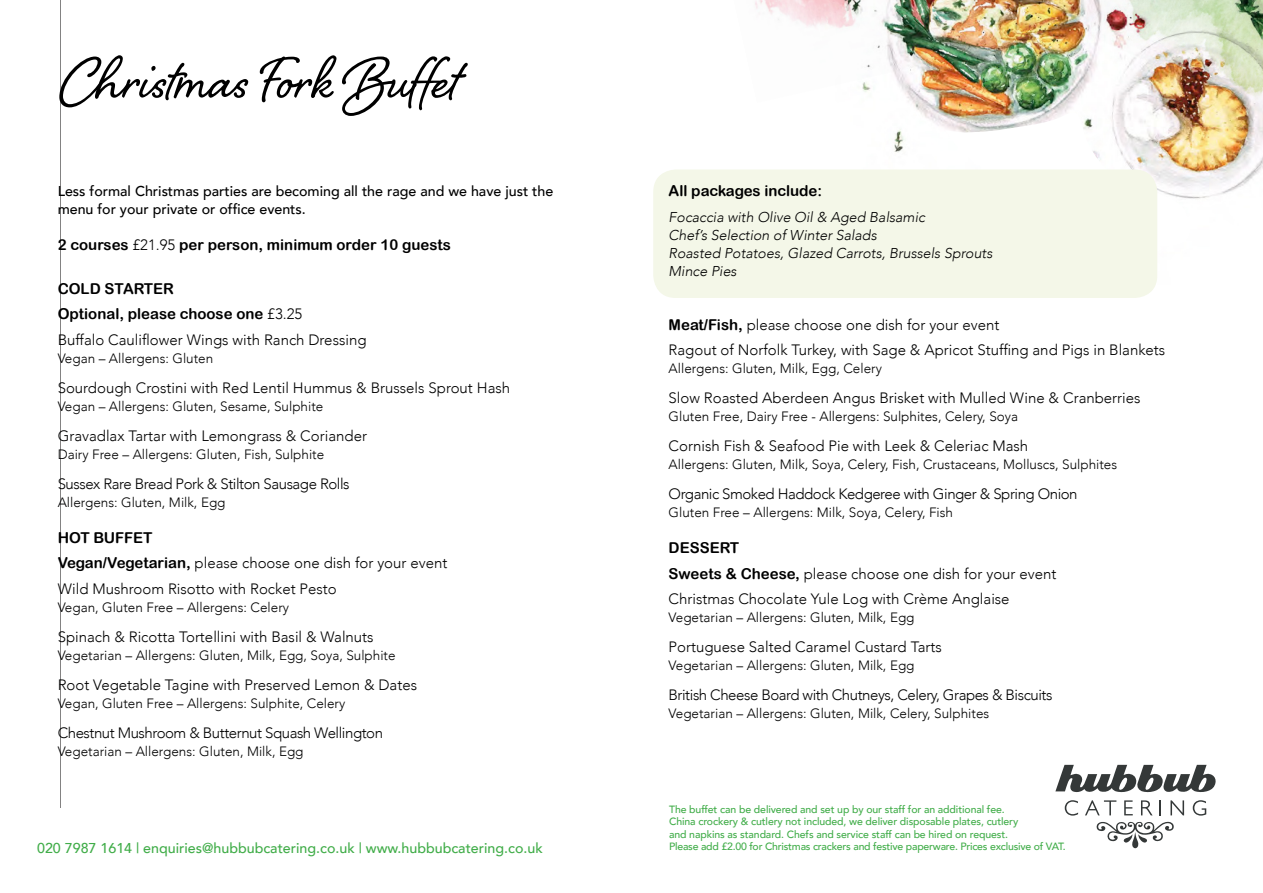
<style>
.page{position:relative;width:1263px;height:893px;background:#fff}
.page>*{position:absolute;margin:0;border:0;box-sizing:border-box;transform-origin:0 0}
.t1{font:75px "Shelby";color:#000}
.t2{font:300 15px/25.5px "Avenir";color:#000}
.t3{font:300 15px "Avenir";letter-spacing:-.03em;color:#000}
.t4{font:15px/25.5px "Arial Rounded MT Bold";color:#000}
.t5{font:italic 300 14.25px/18px "Avenir";color:#000}
.t6{font:500 14.25px/18px "Avenir";color:#000}
.t7{font:500 14.25px "Avenir";color:#41ad49}
.t8{font:300 13.5px "Avenir";color:#000}
.t9{font:500 10.5px/12.6px "Avenir";letter-spacing:-.01em;color:#41ad49}
.s1{font-family:"Avenir";font-weight:300}
.s2{font-family:"Arial Rounded MT Bold";font-weight:400}
</style>
<div class="page">
<img style="left:781px;top:103px;width:244px;height:67px">
<img style="left:1025px;top:103px;width:233px;height:179px">
<img style="left:1057px;top:0;width:206px;height:173px">
<img style="left:755px;top:0;width:490px;height:103px">
<hr style="left:60px;top:0;width:1px;height:807px;background:#838282">
<img style="left:945px;top:107px;width:257px;height:144px">
<svg style="left:1055px;top:765px;width:160px;height:27px"></svg>
<svg style="left:1065px;top:800px;width:13px;height:16px"></svg>
<svg style="left:1085px;top:800px;width:31px;height:15px"></svg>
<svg style="left:1124px;top:800px;width:9px;height:15px"></svg>
<svg style="left:1141px;top:800px;width:11px;height:15px"></svg>
<svg style="left:1159px;top:800px;width:2px;height:15px"></svg>
<svg style="left:1170px;top:800px;width:14px;height:15px"></svg>
<svg style="left:1193px;top:800px;width:13px;height:16px"></svg>
<svg style="left:1096px;top:821px;width:78px;height:27px"></svg>
<div style="left:653px;top:170px;width:504px;height:128px;background:#f4f7e8;border-radius:22px"></div>
<h1 class="t1" style="left:60px;top:28px;width:400px">Christmas Fork Buffet</h1>
<p class="t6" style="left:58px;top:182px;width:497px">Less formal Christmas parties are becoming all the rage and we have just the menu for your private or office events.</p>
<p class="t4" style="left:58px;top:232px;width:395px">2 courses <span class="s1">£21.95</span> per person, minimum order 10 guests</p>
<p class="t4" style="left:58px;top:276px;width:246px">COLD STARTER<br>Optional, please choose one <span class="s1">£3.25</span></p>
<p class="t2" style="left:58px;top:327px;width:310px">Buffalo Cauliflower Wings with Ranch Dressing</p>
<p class="t8" style="left:58px;top:350px;width:157px">Vegan – Allergens: Gluten</p>
<p class="t2" style="left:58px;top:375px;width:454px">Sourdough Crostini with Red Lentil Hummus &amp; Brussels Sprout Hash</p>
<p class="t8" style="left:58px;top:398px;width:267px">Vegan – Allergens: Gluten, Sesame, Sulphite</p>
<p class="t2" style="left:58px;top:423px;width:311px">Gravadlax Tartar with Lemongrass &amp; Coriander</p>
<p class="t8" style="left:58px;top:446px;width:268px">Dairy Free – Allergens: Gluten, Fish, Sulphite</p>
<p class="t3" style="left:58px;top:475px;width:293px">Sussex Rare Bread Pork &amp; Stilton Sausage Rolls</p>
<p class="t8" style="left:58px;top:494px;width:169px">Allergens: Gluten, Milk, Egg</p>
<p class="t4" style="left:58px;top:525px;width:96px">HOT BUFFET</p>
<p class="t2" style="left:58px;top:550px;width:391px"><span class="s2">Vegan/Vegetarian,</span> please choose one dish for your event<br>Wild Mushroom Risotto with Rocket Pesto</p>
<p class="t8" style="left:58px;top:599px;width:233px">Vegan, Gluten Free – Allergens: Celery</p>
<p class="t2" style="left:58px;top:624px;width:317px">Spinach &amp; Ricotta Tortellini with Basil &amp; Walnuts</p>
<p class="t8" style="left:58px;top:647px;width:339px">Vegetarian – Allergens: Gluten, Milk, Egg, Soya, Sulphite</p>
<p class="t2" style="left:58px;top:672px;width:361px">Root Vegetable Tagine with Preserved Lemon &amp; Dates</p>
<p class="t8" style="left:58px;top:695px;width:289px">Vegan, Gluten Free – Allergens: Sulphite, Celery</p>
<p class="t3" style="left:58px;top:724px;width:327px">Chestnut Mushroom &amp; Butternut Squash Wellington</p>
<p class="t8" style="left:58px;top:743px;width:247px">Vegetarian – Allergens: Gluten, Milk, Egg</p>
<p class="t7" style="left:37px;top:835px;width:507px">020 7987 1614 | enquiries@hubbubcatering.co.uk | www.hubbubcatering.co.uk</p>
<p class="t4" style="left:669px;top:178px;width:155px">All packages include:</p>
<p class="t5" style="left:669px;top:208px;width:325px">Focaccia with Olive Oil &amp; Aged Balsamic<br>Chef’s Selection of Winter Salads<br>Roasted Potatoes, Glazed Carrots, Brussels Sprouts Mince Pies</p>
<p class="t2" style="left:669px;top:312px;width:498px"><span class="s2">Meat/Fish,</span> please choose one dish for your event<br>Ragout of Norfolk Turkey, with Sage &amp; Apricot Stuffing and Pigs in Blankets</p>
<p class="t8" style="left:669px;top:361px;width:215px">Allergens: Gluten, Milk, Egg, Celery</p>
<p class="t2" style="left:669px;top:385px;width:473px">Slow Roasted Aberdeen Angus Brisket with Mulled Wine &amp; Cranberries</p>
<p class="t8" style="left:669px;top:409px;width:351px">Gluten Free, Dairy Free - Allergens: Sulphites, Celery, Soya</p>
<p class="t2" style="left:669px;top:433px;width:361px">Cornish Fish &amp; Seafood Pie with Leek &amp; Celeriac Mash</p>
<p class="t8" style="left:669px;top:457px;width:450px">Allergens: Gluten, Milk, Soya, Celery, Fish, Crustaceans, Molluscs, Sulphites</p>
<p class="t3" style="left:669px;top:485px;width:410px">Organic Smoked Haddock Kedgeree with Ginger &amp; Spring Onion</p>
<p class="t8" style="left:669px;top:505px;width:286px">Gluten Free – Allergens: Milk, Soya, Celery, Fish</p>
<p class="t4" style="left:669px;top:535px;width:72px">DESSERT</p>
<p class="t2" style="left:669px;top:561px;width:389px"><span class="s2">Sweets &amp; Cheese,</span> please choose one dish for your event<br>Christmas Chocolate Yule Log with Crème Anglaise</p>
<p class="t8" style="left:669px;top:610px;width:247px">Vegetarian – Allergens: Gluten, Milk, Egg</p>
<p class="t2" style="left:669px;top:634px;width:275px">Portuguese Salted Caramel Custard Tarts</p>
<p class="t8" style="left:669px;top:658px;width:247px">Vegetarian – Allergens: Gluten, Milk, Egg</p>
<p class="t3" style="left:669px;top:686px;width:385px">British Cheese Board with Chutneys, Celery, Grapes &amp; Biscuits</p>
<p class="t8" style="left:669px;top:706px;width:322px">Vegetarian – Allergens: Gluten, Milk, Celery, Sulphites</p>
<p class="t9" style="left:669px;top:802px;width:398px">The buffet can be delivered and set up by our staff for an additional fee.<br>China crockery &amp; cutlery not included, we deliver disposable plates, cutlery<br>and napkins as standard. Chefs and service staff can be hired on request.<br>Please add £2.00 for Christmas crackers and festive paperware. Prices exclusive of VAT.</p>
</div>
